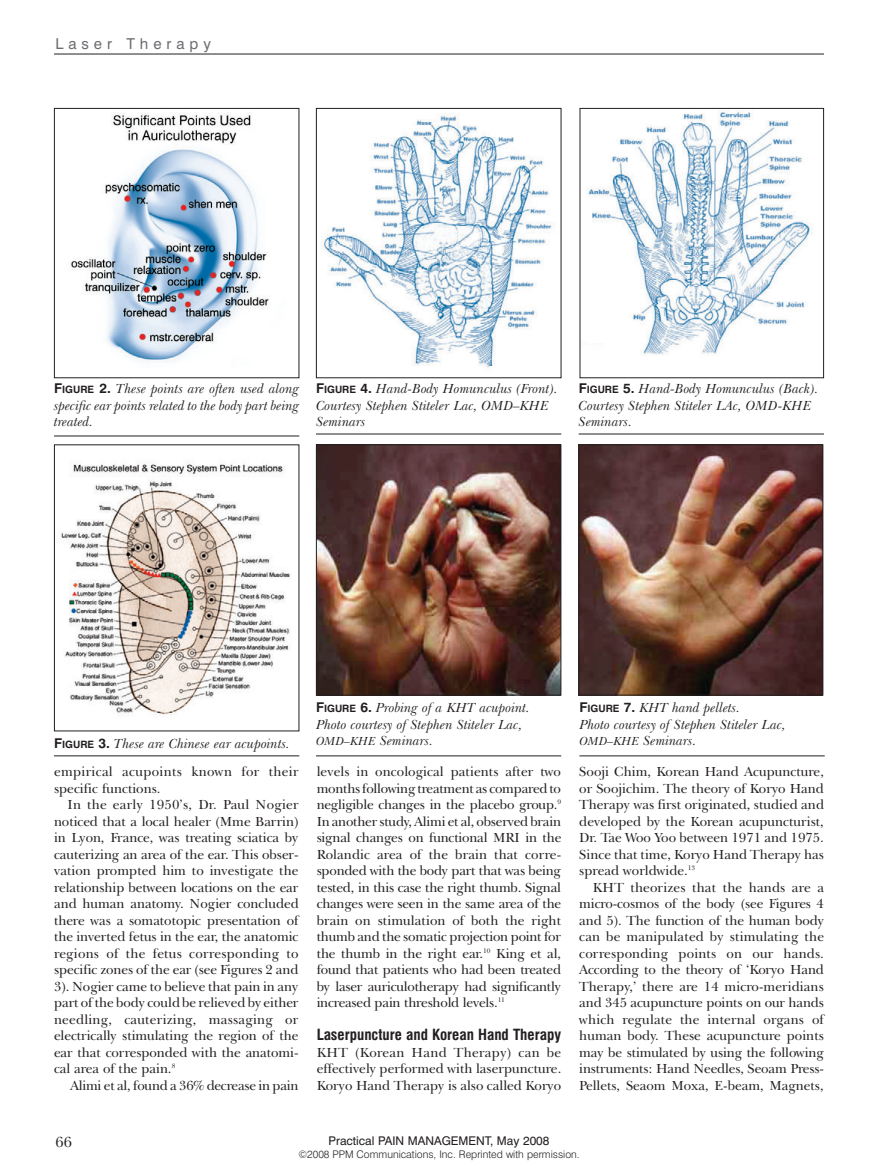
<style>
.page{position:relative;width:878px;height:1175px;background:#fff}
.page>*{position:absolute;margin:0;border:0;box-sizing:border-box;transform-origin:0 0}
.t1{font:700 condensed 15px "Swiss 721 BT";color:#231f20}
.t2{font:15px "Swiss 721 BT";letter-spacing:.33em;color:#6c6d70}
.t3{font:15px "New Baskerville IT Cby BT";color:#231f20}
.t4{font:13.5px/16.5px "New Baskerville IT Cby BT";letter-spacing:-.005em;color:#231f20;text-align:justify}
.t5{font:italic 13.5px/16.5px "New Baskerville IT Cby BT";color:#231f20}
.t6{font:13.5px/16.5px "New Baskerville IT Cby BT";letter-spacing:.02em;color:#231f20}
.t7{font:12px "Swiss 721 BT";color:#231f20}
.t8{font:300 10.5px "Swiss 721 BT";color:#231f20}
.s1{font-family:"Swiss 721 BT";font-weight:700;font-style:normal}
.s2{font-family:"Swiss 721 BT";font-weight:700;font-style:normal;font-size:10.2px}
.s3{font-size:12px}
</style>
<div class="page">
<hr style="left:54px;top:54px;width:770px;height:1px;background:#231f20">
<hr style="left:54px;top:435px;width:245px;height:1px;background:#231f20">
<img style="left:71px;top:112px;width:199px;height:250px">
<div style="left:54px;top:108px;width:245px;height:270px;border:1px solid #231f20"></div>
<img style="left:61px;top:462px;width:230px;height:253px">
<hr style="left:54px;top:755px;width:245px;height:1px;background:#231f20">
<img style="left:322px;top:113px;width:230px;height:255px">
<div style="left:316px;top:108px;width:245px;height:270px;border:1px solid #231f20"></div>
<img style="left:587px;top:111px;width:225px;height:245px">
<div style="left:579px;top:108px;width:245px;height:270px;border:1px solid #231f20"></div>
<hr style="left:316px;top:433px;width:245px;height:1px;background:#231f20">
<hr style="left:578px;top:433px;width:246px;height:1px;background:#231f20">
<img style="left:318px;top:446px;width:241px;height:247px">
<div style="left:316px;top:444px;width:245px;height:251px;border:1px solid #231f20"></div>
<img style="left:580px;top:446px;width:241px;height:247px">
<div style="left:578px;top:444px;width:245px;height:251px;border:1px solid #231f20"></div>
<hr style="left:316px;top:755px;width:245px;height:1px;background:#231f20">
<hr style="left:579px;top:755px;width:245px;height:1px;background:#231f20">
<p class="t2" style="left:56px;top:38px;width:157px">Laser Therapy</p>
<p class="t5" style="left:54px;top:382px;width:247px;text-align:justify"><span class="s1">F</span><span class="s2">IGURE</span> <span class="s1">2.</span> These points are often used along specific ear points related to the body part being treated.</p>
<p class="t5" style="left:316px;top:382px;width:243px"><span class="s1">F</span><span class="s2">IGURE</span> <span class="s1">4.</span> Hand-Body Homunculus (Front).<br>Courtesy Stephen Stiteler Lac, OMD–KHE<br>Seminars</p>
<p class="t5" style="left:578px;top:382px;width:241px"><span class="s1">F</span><span class="s2">IGURE</span> <span class="s1">5.</span> Hand-Body Homunculus (Back).<br>Courtesy Stephen Stiteler LAc, OMD-KHE<br>Seminars.</p>
<p class="t5" style="left:54px;top:736px;width:237px"><span class="s1">F</span><span class="s2">IGURE</span> <span class="s1">3.</span> These are Chinese ear acupoints.</p>
<p class="t6" style="left:54px;top:765px;width:246px">empirical acupoints known for their specific functions.</p>
<p class="t4" style="left:54px;top:798px;width:246px;text-indent:14px">In the early 1950’s, Dr. Paul Nogier noticed that a local healer (Mme Barrin) in Lyon, France, was treating sciatica by cauterizing an area of the ear. This obser&shy;vation prompted him to investigate the relationship between locations on the ear and human anatomy. Nogier concluded there was a somatotopic presentation of the inverted fetus in the ear, the anatomic regions of the fetus corresponding to specific zones of the ear (see Figures 2 and 3). Nogier came to believe that pain in any part of the body could be relieved by either needling, cauterizing, massaging or electrically stimulating the region of the ear that corresponded with the anatomi&shy;cal area of the pain.<sup>8</sup></p>
<p class="t4" style="left:70px;top:1078px;width:230px">Alimi et al, found a 36% decrease in pain</p>
<p class="t5" style="left:316px;top:701px;width:215px"><span class="s1">F</span><span class="s2">IGURE</span> <span class="s1">6.</span> Probing of a KHT acupoint.<br>Photo courtesy of Stephen Stiteler Lac,<br><span class="s3">OMD–KHE</span> Seminars.</p>
<p class="t5" style="left:579px;top:701px;width:208px"><span class="s1">F</span><span class="s2">IGURE</span> <span class="s1">7.</span> KHT hand pellets.<br>Photo courtesy of Stephen Stiteler Lac,<br><span class="s3">OMD–KHE</span> Seminars.</p>
<p class="t4" style="left:316px;top:765px;width:246px">levels in oncological patients after two months following treatment as compared to negligible changes in the placebo group.<sup>9<br></sup>In another study, Alimi et al, observed brain signal changes on functional MRI in the Rolandic area of the brain that corre&shy;sponded with the body part that was being tested, in this case the right thumb. Signal changes were seen in the same area of the brain on stimulation of both the right thumb and the somatic projection point for the thumb in the right ear.<sup>10</sup> King et al, found that patients who had been treated by laser auriculotherapy had significantly increased pain threshold levels.<sup>11</sup></p>
<p class="t1" style="left:316px;top:1029px;width:246px">Laserpuncture and Korean Hand Therapy</p>
<p class="t4" style="left:316px;top:1045px;width:246px">KHT (Korean Hand Therapy) can be effectively performed with laserpuncture.<br>Koryo Hand Therapy is also called Koryo</p>
<p class="t4" style="left:579px;top:765px;width:246px">Sooji Chim, Korean Hand Acupuncture, or Soojichim. The theory of Koryo Hand Therapy was first originated, studied and developed by the Korean acupuncturist, Dr. Tae Woo Yoo between 1971 and 1975.<br>Since that time, Koryo Hand Therapy has spread worldwide.<sup>13</sup></p>
<p class="t4" style="left:579px;top:880px;width:246px;text-indent:14px">KHT theorizes that the hands are a micro-cosmos of the body (see Figures 4 and 5). The function of the human body can be manipulated by stimulating the corresponding points on our hands.<br>According to the theory of ‘Koryo Hand Therapy,’ there are 14 micro-meridians and 345 acupuncture points on our hands which regulate the internal organs of human body. These acupuncture points may be stimulated by using the following instruments: Hand Needles, Seoam Press-Pellets, Seaom Moxa, E-beam, Magnets,</p>
<p class="t3" style="left:56px;top:1136px;width:18px">66</p>
<p class="t7" style="left:328px;top:1136px;width:222px">Practical PAIN MANAGEMENT, May 2008</p>
<p class="t8" style="left:298px;top:1150px;width:283px">©2008 PPM Communications, Inc. Reprinted with permission.</p>
</div>
